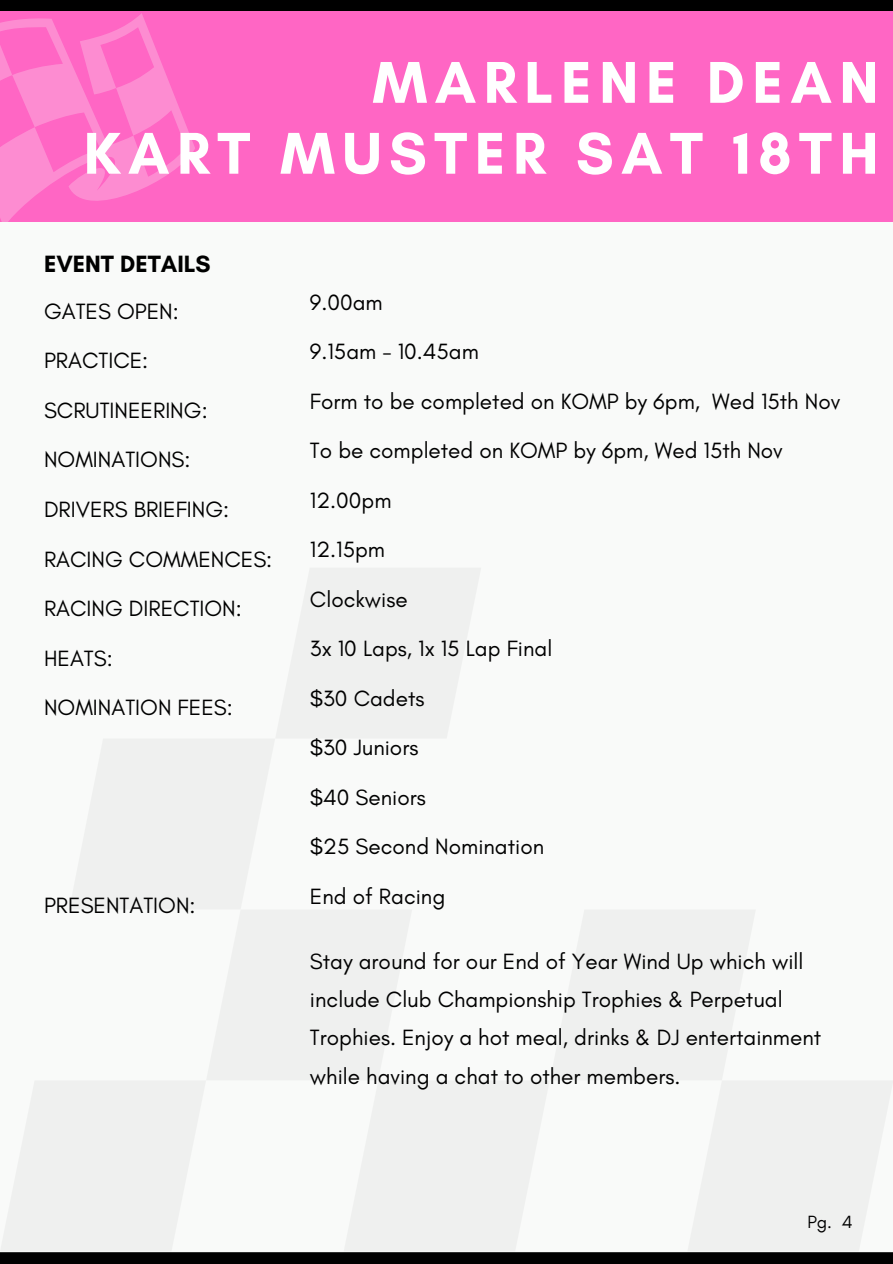
<style>
.page{position:relative;width:893px;height:1264px;background:#fff}
.page>*{position:absolute;margin:0;border:0;box-sizing:border-box;transform-origin:0 0}
.t1{font:700 60px/70.8px "Glacial Indifference";letter-spacing:.125em;color:#fff;text-align:right}
.t2{font:700 24px "Glacial Indifference";color:#000}
.t3{font:22.5px/38.2px "Glacial Indifference";color:#000}
.t4{font:18px "Glacial Indifference";color:#000}
</style>
<div class="page">
<div style="left:0;top:0;width:892px;height:1263px;background:#f9faf9"></div>
<div style="left:0;top:1252px;width:892px;height:11px;background:#000"></div>
<div style="left:0;top:0;width:892px;height:11px;background:#000"></div>
<div style="left:0;top:11px;width:892px;height:211px;background:#ff66c4"></div>
<svg style="left:0;top:13px;width:195px;height:209px"></svg>
<h1 class="t1" style="left:84px;top:46px;width:796px">MARLENE DEAN<br>KART MUSTER SAT 18TH</h1>
<h2 class="t2" style="left:44px;top:249px;width:168px">EVENT DETAILS</h2>
<h4 class="t3" style="left:44px;top:292px;width:136px">GATES OPEN:</h4>
<h4 class="t3" style="left:44px;top:341px;width:106px">PRACTICE:</h4>
<h4 class="t3" style="left:44px;top:391px;width:165px">SCRUTINEERING:</h4>
<h4 class="t3" style="left:44px;top:440px;width:148px">NOMINATIONS:</h4>
<h4 class="t3" style="left:44px;top:490px;width:187px">DRIVERS BRIEFING:</h4>
<h4 class="t3" style="left:44px;top:539px;width:230px">RACING COMMENCES:</h4>
<h4 class="t3" style="left:44px;top:589px;width:199px">RACING DIRECTION:</h4>
<h4 class="t3" style="left:44px;top:638px;width:70px">HEATS:</h4>
<h4 class="t3" style="left:44px;top:688px;width:190px">NOMINATION FEES:</h4>
<h3 class="t3" style="left:44px;top:886px;width:153px">PRESENTATION:</h3>
<h3 class="t3" style="left:310px;top:282px;width:74px">9.00am</h3>
<h3 class="t3" style="left:310px;top:332px;width:170px">9.15am - 10.45am</h3>
<h3 class="t3" style="left:310px;top:381px;width:532px">Form to be completed on KOMP by 6pm, Wed 15th Nov</h3>
<h3 class="t3" style="left:310px;top:431px;width:474px">To be completed on KOMP by 6pm, Wed 15th Nov</h3>
<h3 class="t3" style="left:310px;top:480px;width:83px">12.00pm</h3>
<h3 class="t3" style="left:310px;top:530px;width:77px">12.15pm</h3>
<h3 class="t3" style="left:310px;top:579px;width:99px">Clockwise</h3>
<h3 class="t3" style="left:310px;top:629px;width:244px">3x 10 Laps, 1x 15 Lap Final</h3>
<h3 class="t3" style="left:310px;top:678px;width:116px">$30 Cadets</h3>
<h3 class="t3" style="left:310px;top:728px;width:110px">$30 Juniors</h3>
<h3 class="t3" style="left:310px;top:777px;width:117px">$40 Seniors</h3>
<h3 class="t3" style="left:310px;top:827px;width:236px">$25 Second Nomination</h3>
<h3 class="t3" style="left:310px;top:876px;width:137px">End of Racing</h3>
<p class="t3" style="left:310px;top:941px;width:512px">Stay around for our End of Year Wind Up which will include Club Championship Trophies &amp; Perpetual Trophies. Enjoy a hot meal, drinks &amp; DJ entertainment while having a chat to other members.</p>
<p class="t4" style="left:807px;top:1210px;width:47px">Pg. 4</p>
</div>
